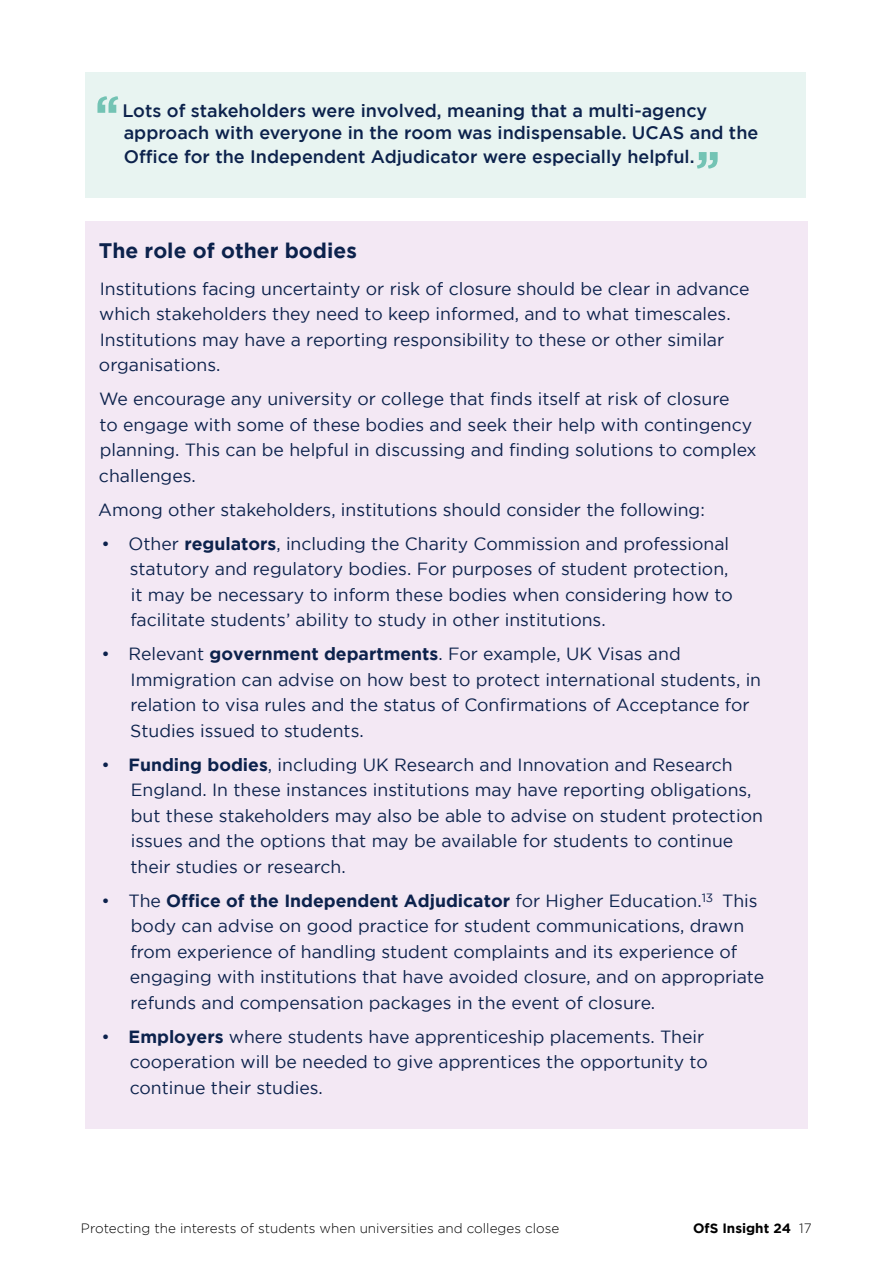
<style>
.page{position:relative;width:893px;height:1263px;background:#fff}
.page>*{position:absolute;margin:0;border:0;box-sizing:border-box;transform-origin:0 0}
.New_Style_Head_in_Case_Study_Box{font:500 58.5px "Gotham";color:#73c3b4}
.New_Style_Head_in_Case_Study_Box-2{font:700 21px "Gotham";color:#0c224c}
.New_Style_Head_in_Case_Study_Box-3{font:500 18px/23.2px "Gotham";color:#0c224c}
.New_Style_Case_study_text{font:17.7px/25.5px "Gotham";color:#0c224c}
.t1{font:300 13.5px "Gotham";color:#000}
.t2{font:700 13.5px "Gotham";color:#000}
.s1{font-weight:700}
.s2{font-weight:300}
</style>
<div class="page">
<div style="left:85px;top:72px;width:721px;height:126px;background:#e8f4f1"></div>
<div style="left:85px;top:221px;width:723px;height:908px;background:#f3e8f4"></div>
<h3 class="New_Style_Head_in_Case_Study_Box" style="left:94px;top:84px;width:28px">‘‘</h3>
<h3 class="New_Style_Head_in_Case_Study_Box-3" style="left:122px;top:98px;width:637px">Lots of stakeholders were involved, meaning that a multi-agency approach with everyone in the room was indispensable. UCAS and the<br>Office for the Independent Adjudicator were especially helpful.</h3>
<h3 class="New_Style_Head_in_Case_Study_Box" style="left:694px;top:139px;width:28px">’’</h3>
<h3 class="New_Style_Head_in_Case_Study_Box-2" style="left:99px;top:238px;width:260px">The role of other bodies</h3>
<p class="New_Style_Case_study_text" style="left:99px;top:275px;width:652px">Institutions facing uncertainty or risk of closure should be clear in advance which stakeholders they need to keep informed, and to what timescales.<br>Institutions may have a reporting responsibility to these or other similar organisations.</p>
<p class="New_Style_Case_study_text" style="left:99px;top:386px;width:659px">We encourage any university or college that finds itself at risk of closure<br>to engage with some of these bodies and seek their help with contingency planning. This can be helpful in discussing and finding solutions to complex challenges.</p>
<p class="New_Style_Case_study_text" style="left:98px;top:496px;width:608px">Among other stakeholders, institutions should consider the following:</p>
<p class="New_Style_Case_study_text" style="left:130px;top:530px;width:604px;text-indent:-28px">• Other <span class="s1">regulators</span>, including the Charity Commission and professional statutory and regulatory bodies. For purposes of student protection, it may be necessary to inform these bodies when considering how to facilitate students’ ability to study in other institutions.</p>
<p class="New_Style_Case_study_text" style="left:130px;top:641px;width:632px;text-indent:-29px">• Relevant <span class="s1">government departments</span>. For example, UK Visas and Immigration can advise on how best to protect international students, in relation to visa rules and the status of Confirmations of Acceptance for Studies issued to students.</p>
<p class="New_Style_Case_study_text" style="left:130px;top:751px;width:634px;text-indent:-29px">• <span class="s1">Funding bodies</span>, including UK Research and Innovation and Research England. In these instances institutions may have reporting obligations, but these stakeholders may also be able to advise on student protection issues and the options that may be available for students to continue their studies or research.</p>
<p class="New_Style_Case_study_text" style="left:130px;top:887px;width:636px;text-indent:-28px">• The <span class="s1">Office of the Independent Adjudicator</span> for Higher Education.<sup>13</sup> This body can advise on good practice for student communications, drawn from experience of handling student complaints and its experience of engaging with institutions that have avoided closure, and on appropriate refunds and compensation packages in the event of closure.</p>
<p class="New_Style_Case_study_text" style="left:130px;top:1023px;width:580px;text-indent:-28px">• <span class="s1">Employers</span> where students have apprenticeship placements. Their cooperation will be needed to give apprentices the opportunity to continue their studies.</p>
<p class="t1" style="left:81px;top:1221px;width:480px">Protecting the interests of students when universities and colleges close</p>
<p class="t2" style="left:693px;top:1220px;width:120px">OfS Insight 24 <span class="s2">17</span></p>
</div>
